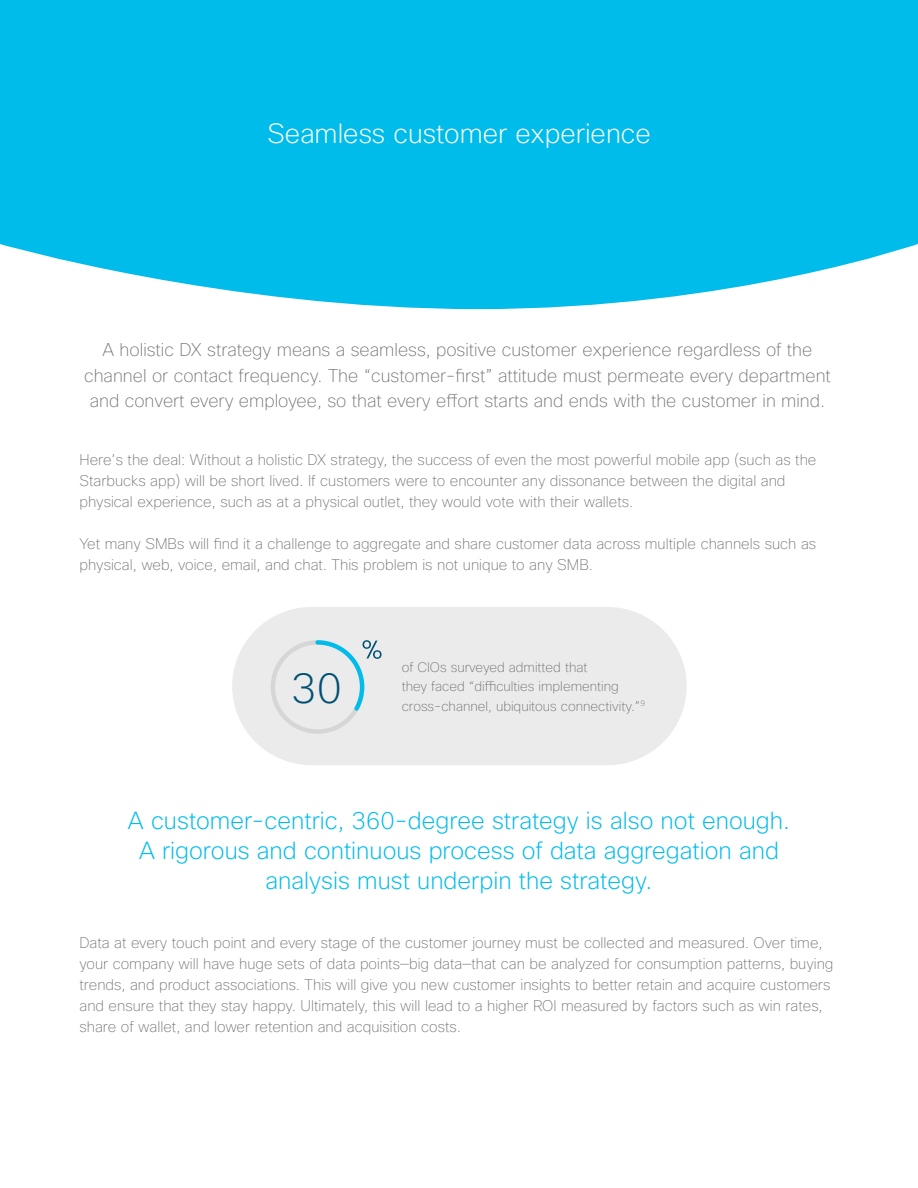
<style>
.page{position:relative;width:918px;height:1188px;background:#fff}
.page>*{position:absolute;margin:0;border:0;box-sizing:border-box;transform-origin:0 0}
.t1{font:200 42px "Cisco Sans";color:#005073}
.t2{font:200 27px "Cisco Sans";color:#fff}
.t3{font:200 24px/30px "Cisco Sans";color:#00bceb;text-align:center}
.t4{font:100 18px/25.5px "Cisco Sans";color:#6c6d6d;text-align:center}
.t5{font:100 15px/21px "Cisco Sans";color:#6c6d6d}
.t6{font:100 13.5px/19.5px "Cisco Sans";color:#6c6d6d}
</style>
<div class="page">
<div style="left:232px;top:607px;width:455px;height:158px;background:#ebebeb;border-radius:79px"></div>
<svg style="left:0;top:0;width:918px;height:309px;background:#11c0ec"></svg>
<div style="left:271px;top:640px;width:93px;height:94px;border:4px solid #d6d6d6;border-radius:50%"></div>
<svg style="left:313px;top:640px;width:69px;height:75px"></svg>
<h2 class="t2" style="left:268px;top:116px;width:385px">Seamless customer experience</h2>
<p class="t4" style="left:84px;top:338px;width:748px">A holistic DX strategy means a seamless, positive customer experience regardless of the channel or contact frequency. The “customer-first” attitude must permeate every department and convert every employee, so that every effort starts and ends with the customer in mind.</p>
<p class="t5" style="left:80px;top:449px;width:739px">Here’s the deal: Without a holistic DX strategy, the success of even the most powerful mobile app (such as the<br>Starbucks app) will be short lived. If customers were to encounter any dissonance between the digital and physical experience, such as at a physical outlet, they would vote with their wallets.</p>
<p class="t5" style="left:80px;top:533px;width:738px">Yet many SMBs will find it a challenge to aggregate and share customer data across multiple channels such as physical, web, voice, email, and chat. This problem is not unique to any SMB.</p>
<h1 class="t1" style="left:292px;top:661px;width:52px">30</h1>
<p class="t6" style="left:402px;top:658px;width:245px">of CIOs surveyed admitted that<br>they faced “difficulties implementing cross-channel, ubiquitous connectivity.”<sup>9</sup></p>
<h3 class="t3" style="left:128px;top:806px;width:664px">A customer-centric, 360-degree strategy is also not enough.<br>A rigorous and continuous process of data aggregation and analysis must underpin the strategy.</h3>
<p class="t5" style="left:80px;top:933px;width:756px">Data at every touch point and every stage of the customer journey must be collected and measured. Over time, your company will have huge sets of data points—big data—that can be analyzed for consumption patterns, buying trends, and product associations. This will give you new customer insights to better retain and acquire customers and ensure that they stay happy. Ultimately, this will lead to a higher ROI measured by factors such as win rates, share of wallet, and lower retention and acquisition costs.</p>
</div>
